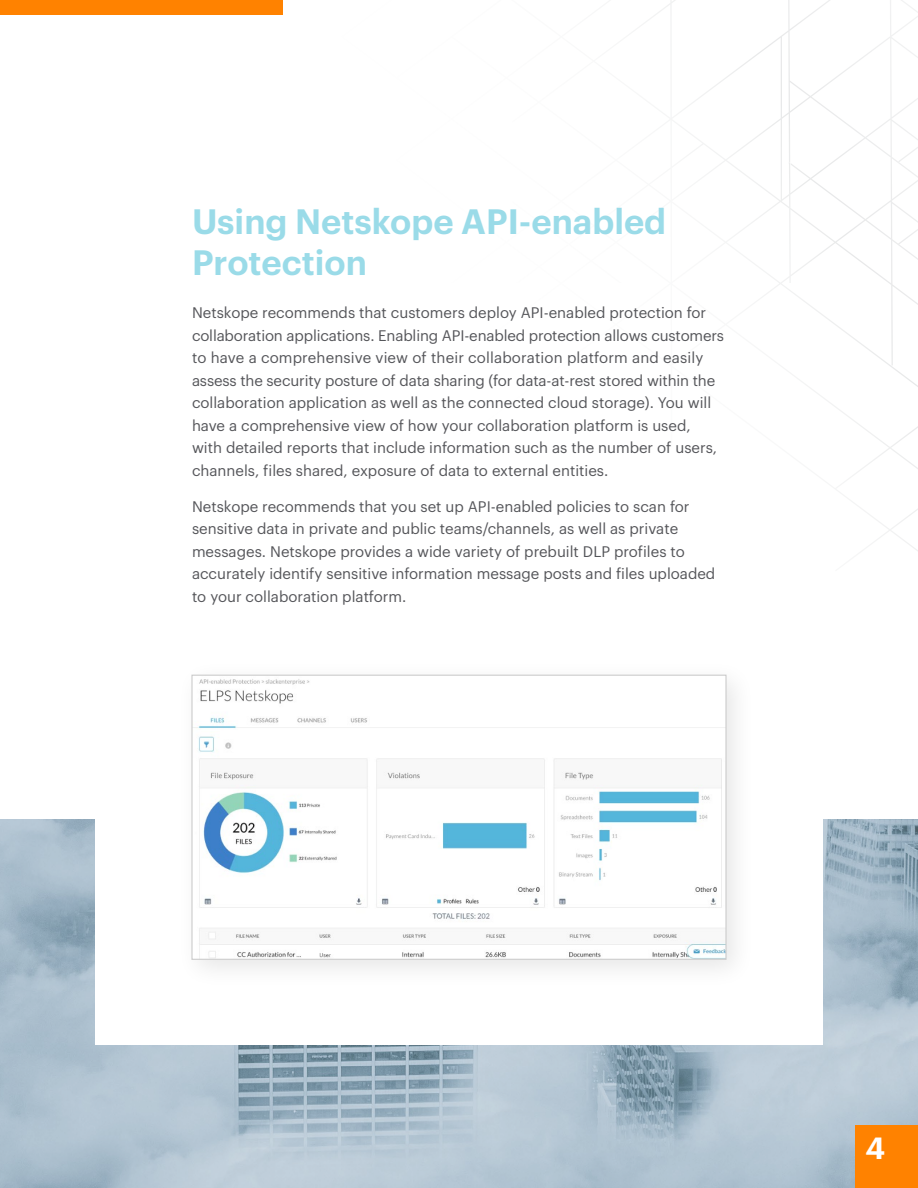
<style>
.page{position:relative;width:918px;height:1188px;background:#fff}
.page>*{position:absolute;margin:0;border:0;box-sizing:border-box;transform-origin:0 0}
.t1{font:600 34.5px/41.4px "Graphik";color:#9adbe8}
.t2{font:600 30px "Graphik";color:#fff}
.t3{font:15px/22.5px "Graphik";color:#55565a}
</style>
<div class="page">
<svg style="left:638px;top:0;width:280px;height:551px"></svg>
<img style="left:0;top:820px;width:918px;height:368px">
<div style="left:856px;top:1126px;width:62px;height:62px;background:#ff8200"></div>
<div style="left:0;top:0;width:283px;height:14px;background:#ff8200"></div>
<div style="left:95px;top:644px;width:728px;height:400px;background:#fff"></div>
<div style="left:175px;top:659px;width:581px;height:330px;background:#000;opacity:.1"></div>
<img style="left:193px;top:677px;width:532px;height:281px">
<div style="left:191px;top:675px;width:536px;height:285px;border:1px solid #ccc"></div>
<h1 class="t1" style="left:192px;top:198px;width:476px">Using Netskope API-enabled<br>Protection</h1>
<p class="t3" style="left:192px;top:300px;width:534px">Netskope recommends that customers deploy API-enabled protection for collaboration applications. Enabling API-enabled protection allows customers to have a comprehensive view of their collaboration platform and easily assess the security posture of data sharing (for data-at-rest stored within the collaboration application as well as the connected cloud storage). You will have a comprehensive view of how your collaboration platform is used, with detailed reports that include information such as the number of users, channels, files shared, exposure of data to external entities.</p>
<p class="t3" style="left:192px;top:494px;width:525px">Netskope recommends that you set up API-enabled policies to scan for sensitive data in private and public teams/channels, as well as private messages. Netskope provides a wide variety of prebuilt DLP profiles to accurately identify sensitive information message posts and files uploaded to your collaboration platform.</p>
<h2 class="t2" style="left:866px;top:1125px;width:21px">4</h2>
</div>
